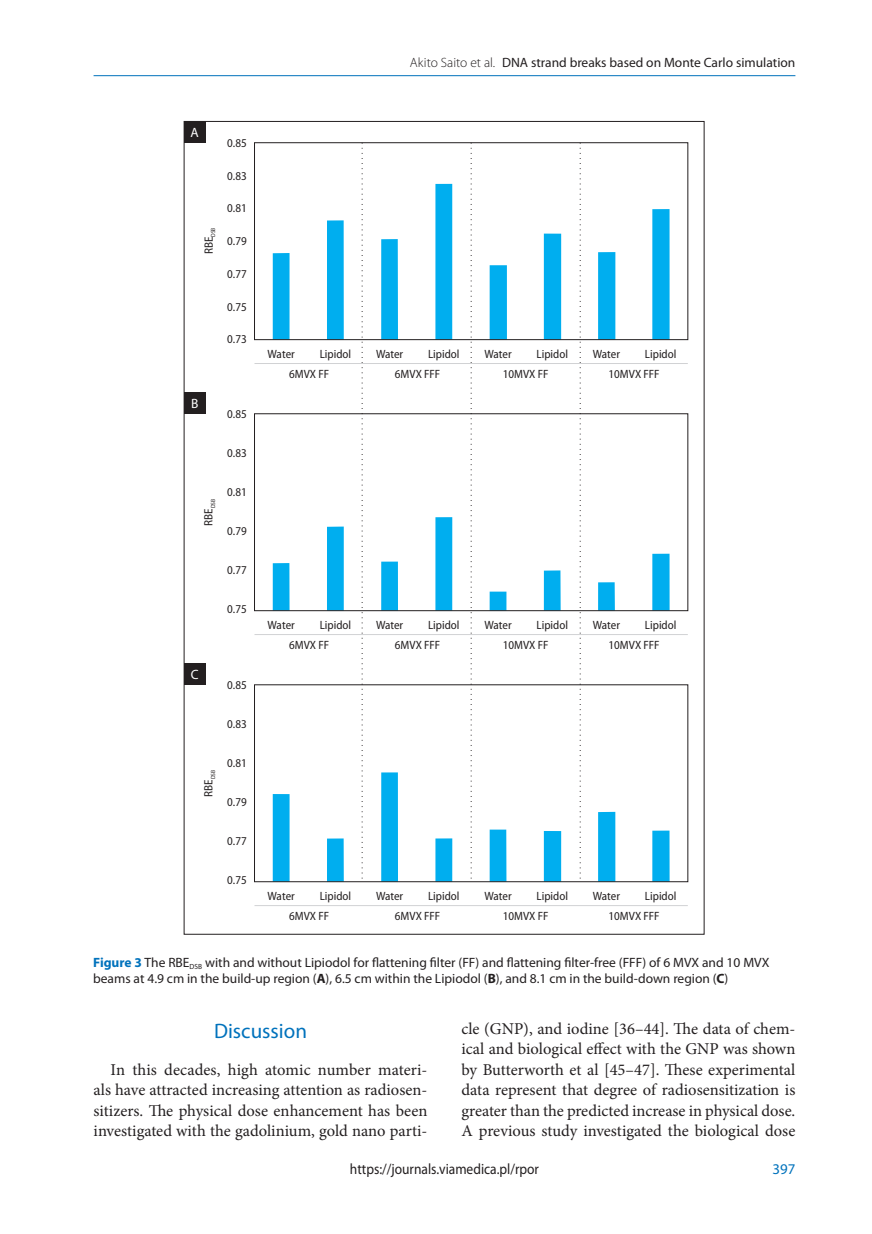
<style>
.page{position:relative;width:872px;height:1234px;background:#fff}
.page>*{position:absolute;margin:0;border:0;box-sizing:border-box;transform-origin:0 0}
.t1{font:21px "Myriad Pro";color:#0072bc}
.t2{font:16.5px/20.4px "Minion Pro";color:#231f20;text-align:justify}
.t3{font:15px "Myriad Pro";color:#231f20;scale:.9 1}
.t4{font:14.85px "Myriad Pro";color:#0072bc}
.t5{font:13.5px/16.2px "Myriad Pro";color:#231f20}
.t6{font:13.5px "Myriad Pro";color:#fff}
.t7{font:semi-condensed 12px "Myriad Pro";color:#231f20}
.s1{font-weight:300}
.s2{font-weight:700;color:#0072bc}
.s3{font-weight:700}
</style>
<div class="page">
<hr style="left:94px;top:75px;width:701px;height:1px;background:#0072bc">
<svg style="left:273px;top:147px;width:396px;height:732px"></svg>
<div style="left:254px;top:142px;width:434px;height:198px;border:1px solid #231f20"></div>
<hr style="left:254px;top:363px;width:434px;height:1px;background:#d1d2d4">
<div style="left:254px;top:413px;width:434px;height:198px;border:1px solid #231f20"></div>
<hr style="left:254px;top:634px;width:434px;height:1px;background:#d1d2d4">
<hr style="left:254px;top:904px;width:434px;height:1px;background:#d1d2d4">
<div style="left:184px;top:121px;width:21px;height:22px;background:#231f20"></div>
<div style="left:184px;top:392px;width:21px;height:21px;background:#231f20"></div>
<div style="left:184px;top:663px;width:21px;height:21px;background:#231f20"></div>
<p class="t5" style="left:410px;top:54px;width:387px"><span class="s1">Akito Saito et al.</span> DNA strand breaks based on Monte Carlo simulation</p>
<p class="t6" style="left:191px;top:124px;width:10px">A</p>
<p class="t7" style="left:202px;top:254px;width:28px;rotate:-90deg">RBE<sub>DSB</sub></p>
<p class="t7" style="left:227px;top:136px;width:21px">0.85</p>
<p class="t7" style="left:227px;top:169px;width:21px">0.83</p>
<p class="t7" style="left:227px;top:202px;width:21px">0.81</p>
<p class="t7" style="left:227px;top:234px;width:21px">0.79</p>
<p class="t7" style="left:227px;top:267px;width:21px">0.77</p>
<p class="t7" style="left:227px;top:300px;width:21px">0.75</p>
<p class="t7" style="left:227px;top:333px;width:21px">0.73</p>
<p class="t6" style="left:191px;top:395px;width:9px">B</p>
<p class="t7" style="left:202px;top:526px;width:28px;rotate:-90deg">RBE<sub>DSB</sub></p>
<p class="t7" style="left:227px;top:407px;width:21px">0.85</p>
<p class="t7" style="left:227px;top:446px;width:21px">0.83</p>
<p class="t7" style="left:227px;top:485px;width:21px">0.81</p>
<p class="t7" style="left:227px;top:524px;width:21px">0.79</p>
<p class="t7" style="left:227px;top:563px;width:21px">0.77</p>
<p class="t7" style="left:227px;top:602px;width:21px">0.75</p>
<p class="t6" style="left:191px;top:665px;width:9px">C</p>
<p class="t7" style="left:202px;top:796px;width:28px;rotate:-90deg">RBE<sub>DSB</sub></p>
<p class="t7" style="left:227px;top:678px;width:21px">0.85</p>
<p class="t7" style="left:227px;top:717px;width:21px">0.83</p>
<p class="t7" style="left:227px;top:756px;width:21px">0.81</p>
<p class="t7" style="left:227px;top:795px;width:21px">0.79</p>
<p class="t7" style="left:227px;top:834px;width:21px">0.77</p>
<p class="t7" style="left:227px;top:873px;width:21px">0.75</p>
<p class="t7" style="left:267px;top:347px;width:29px">Water</p>
<p class="t7" style="left:320px;top:347px;width:33px">Lipidol</p>
<p class="t7" style="left:376px;top:347px;width:29px">Water</p>
<p class="t7" style="left:428px;top:347px;width:33px">Lipidol</p>
<p class="t7" style="left:484px;top:347px;width:29px">Water</p>
<p class="t7" style="left:536px;top:347px;width:33px">Lipidol</p>
<p class="t7" style="left:593px;top:347px;width:29px">Water</p>
<p class="t7" style="left:645px;top:347px;width:33px">Lipidol</p>
<p class="t7" style="left:289px;top:367px;width:42px">6MVX FF</p>
<p class="t7" style="left:395px;top:367px;width:47px">6MVX FFF</p>
<p class="t7" style="left:503px;top:367px;width:47px">10MVX FF</p>
<p class="t7" style="left:608px;top:367px;width:53px">10MVX FFF</p>
<p class="t7" style="left:267px;top:618px;width:29px">Water</p>
<p class="t7" style="left:320px;top:618px;width:33px">Lipidol</p>
<p class="t7" style="left:376px;top:618px;width:29px">Water</p>
<p class="t7" style="left:428px;top:618px;width:33px">Lipidol</p>
<p class="t7" style="left:484px;top:618px;width:29px">Water</p>
<p class="t7" style="left:536px;top:618px;width:33px">Lipidol</p>
<p class="t7" style="left:593px;top:618px;width:29px">Water</p>
<p class="t7" style="left:645px;top:618px;width:33px">Lipidol</p>
<p class="t7" style="left:289px;top:638px;width:42px">6MVX FF</p>
<p class="t7" style="left:395px;top:638px;width:47px">6MVX FFF</p>
<p class="t7" style="left:503px;top:638px;width:47px">10MVX FF</p>
<p class="t7" style="left:608px;top:638px;width:53px">10MVX FFF</p>
<p class="t7" style="left:267px;top:889px;width:29px">Water</p>
<p class="t7" style="left:320px;top:889px;width:33px">Lipidol</p>
<p class="t7" style="left:376px;top:889px;width:29px">Water</p>
<p class="t7" style="left:428px;top:889px;width:33px">Lipidol</p>
<p class="t7" style="left:484px;top:889px;width:29px">Water</p>
<p class="t7" style="left:536px;top:889px;width:33px">Lipidol</p>
<p class="t7" style="left:593px;top:889px;width:29px">Water</p>
<p class="t7" style="left:645px;top:889px;width:33px">Lipidol</p>
<p class="t7" style="left:289px;top:909px;width:42px">6MVX FF</p>
<p class="t7" style="left:395px;top:909px;width:47px">6MVX FFF</p>
<p class="t7" style="left:503px;top:909px;width:47px">10MVX FF</p>
<p class="t7" style="left:608px;top:909px;width:53px">10MVX FFF</p>
<p class="t5" style="left:93px;top:953px;width:677px"><span class="s2">Figure 3</span> The RBE <sub>DSB</sub> with and without Lipiodol for flattening filter (FF) and flattening filter-free (FFF) of 6 MVX and 10 MVX beams at 4.9 cm in the build-up region (<span class="s3">A</span>), 6.5 cm within the Lipiodol (<span class="s3">B</span>), and 8.1 cm in the build-down region (<span class="s3">C</span>)</p>
<p class="t1" style="left:214px;top:1017px;width:94px">Discussion</p>
<p class="t2" style="left:94px;top:1059px;width:335px;text-indent:17px">In this decades, high atomic number materi&shy;als have attracted increasing attention as radiosen&shy;sitizers. The physical dose enhancement has been investigated with the gadolinium, gold nano parti-</p>
<p class="t2" style="left:461px;top:1018px;width:335px">cle (GNP), and iodine [36–44]. The data of chem&shy;ical and biological effect with the GNP was shown by Butterworth et al [45–47]. These experimental data represent that degree of radiosensitization is greater than the predicted increase in physical dose.<br>A previous study investigated the biological dose</p>
<p class="t3" style="left:350px;top:1159px;width:212px">https://journals.viamedica.pl/rpor</p>
<p class="t4" style="left:772px;top:1159px;width:24px">397</p>
</div>
